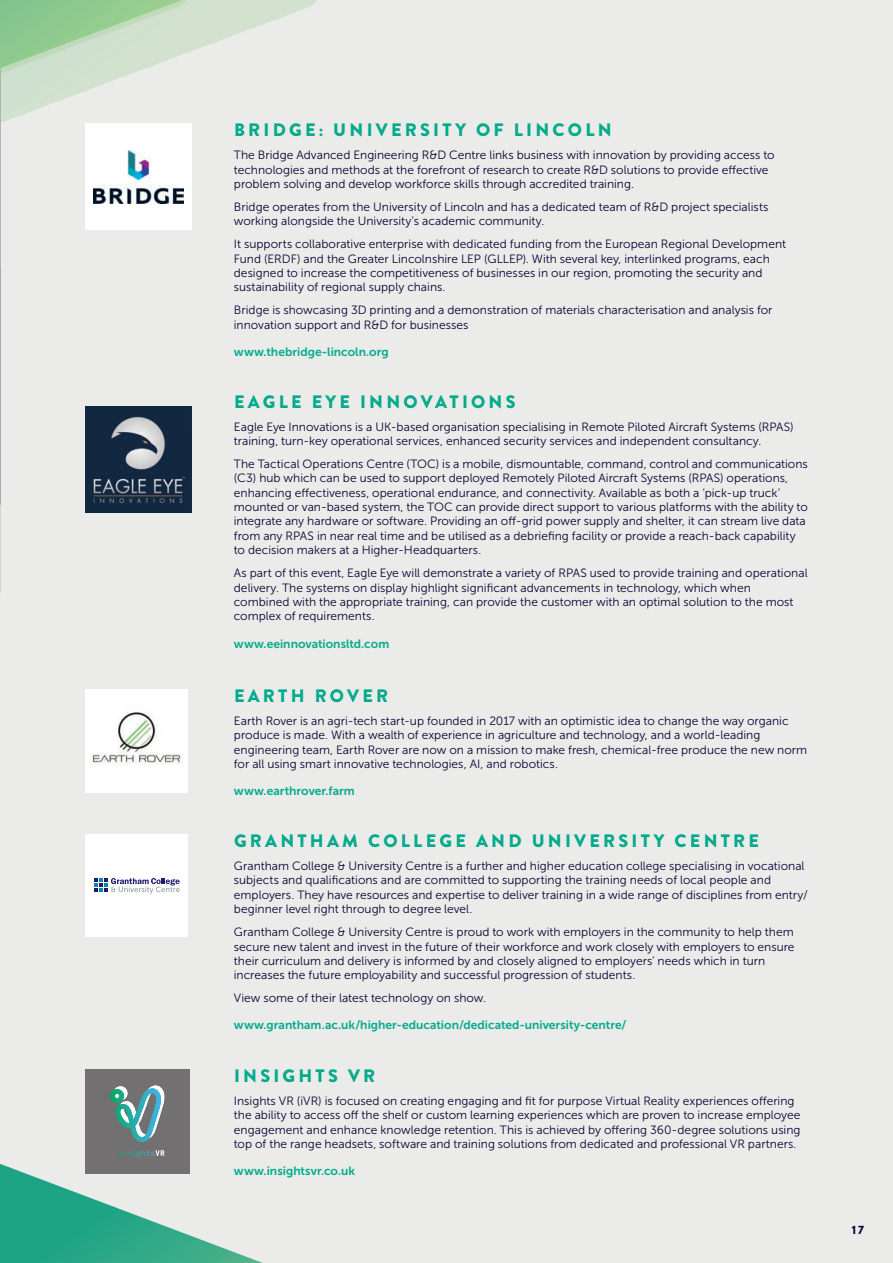
<style>
.page{position:relative;width:893px;height:1263px;background:#ebebea}
.page>*{position:absolute;margin:0;border:0;box-sizing:border-box;transform-origin:0 0}
.Exhibitor_Name_-_Dark_G{font:900 18px "Brandon Grotesque";letter-spacing:.18em;color:#00ab8b}
.Exhibitor_Body_Copy{font:12px/14.4px "Museo Sans 300";color:#0a0233}
.Web_Address{font:12px "Museo Sans 700";color:#00ab8b}
.Copy_Black_last_para{font:900 12px "Brandon Grotesque";color:#0a0233}
</style>
<div class="page">
<svg style="left:258px;top:0;width:59px;height:26px"></svg>
<svg style="left:0;top:0;width:258px;height:161px"></svg>
<img style="left:0;top:268px;width:1px;height:324px">
<div style="left:85px;top:124px;width:106px;height:106px;background:#fff"></div>
<img style="left:93px;top:150px;width:90px;height:54px">
<img style="left:85px;top:407px;width:106px;height:106px">
<div style="left:85px;top:689px;width:102px;height:103px;background:#fff"></div>
<img style="left:90px;top:712px;width:92px;height:52px">
<div style="left:85px;top:834px;width:102px;height:103px;background:#fff"></div>
<svg style="left:94px;top:878px;width:86px;height:16px"></svg>
<div style="left:85px;top:1069px;width:105px;height:105px;background:#727070"></div>
<svg style="left:110px;top:1085px;width:55px;height:57px"></svg>
<svg style="left:0;top:1150px;width:263px;height:113px"></svg>
<p class="Exhibitor_Name_-_Dark_G" style="left:234px;top:117px;width:379px">BRIDGE: UNIVERSITY OF LINCOLN</p>
<p class="Exhibitor_Body_Copy" style="left:234px;top:148px;width:542px">The Bridge Advanced Engineering R&amp;D Centre links business with innovation by providing access to technologies and methods at the forefront of research to create R&amp;D solutions to provide effective problem solving and develop workforce skills through accredited training.</p>
<p class="Exhibitor_Body_Copy" style="left:234px;top:200px;width:536px">Bridge operates from the University of Lincoln and has a dedicated team of R&amp;D project specialists working alongside the University’s academic community.</p>
<p class="Exhibitor_Body_Copy" style="left:234px;top:237px;width:554px">It supports collaborative enterprise with dedicated funding from the European Regional Development Fund (ERDF) and the Greater Lincolnshire LEP (GLLEP). With several key, interlinked programs, each designed to increase the competitiveness of businesses in our region, promoting the security and sustainability of regional supply chains.</p>
<p class="Exhibitor_Body_Copy" style="left:234px;top:303px;width:540px">Bridge is showcasing 3D printing and a demonstration of materials characterisation and analysis for innovation support and R&amp;D for businesses</p>
<p class="Web_Address" style="left:234px;top:345px;width:156px">www.thebridge-lincoln.org</p>
<p class="Exhibitor_Name_-_Dark_G" style="left:234px;top:389px;width:283px">EAGLE EYE INNOVATIONS</p>
<p class="Exhibitor_Body_Copy" style="left:234px;top:419px;width:561px">Eagle Eye Innovations is a UK-based organisation specialising in Remote Piloted Aircraft Systems (RPAS) training, turn-key operational services, enhanced security services and independent consultancy.</p>
<p class="Exhibitor_Body_Copy" style="left:234px;top:457px;width:575px">The Tactical Operations Centre (TOC) is a mobile, dismountable, command, control and communications (C3) hub which can be used to support deployed Remotely Piloted Aircraft Systems (RPAS) operations, enhancing effectiveness, operational endurance, and connectivity. Available as both a ‘pick-up truck’ mounted or van-based system, the TOC can provide direct support to various platforms with the ability to integrate any hardware or software. Providing an off-grid power supply and shelter, it can stream live data from any RPAS in near real time and be utilised as a debriefing facility or provide a reach-back capability to decision makers at a Higher-Headquarters.</p>
<p class="Exhibitor_Body_Copy" style="left:234px;top:566px;width:575px">As part of this event, Eagle Eye will demonstrate a variety of RPAS used to provide training and operational delivery. The systems on display highlight significant advancements in technology, which when combined with the appropriate training, can provide the customer with an optimal solution to the most complex of requirements.</p>
<p class="Web_Address" style="left:234px;top:637px;width:157px">www.eeinnovationsltd.com</p>
<p class="Exhibitor_Name_-_Dark_G" style="left:234px;top:683px;width:156px">EARTH ROVER</p>
<p class="Exhibitor_Body_Copy" style="left:234px;top:714px;width:575px">Earth Rover is an agri-tech start-up founded in 2017 with an optimistic idea to change the way organic produce is made. With a wealth of experience in agriculture and technology, and a world-leading engineering team, Earth Rover are now on a mission to make fresh, chemical-free produce the new norm for all using smart innovative technologies, AI, and robotics.</p>
<p class="Web_Address" style="left:234px;top:785px;width:122px">www.earthrover.farm</p>
<p class="Exhibitor_Name_-_Dark_G" style="left:234px;top:828px;width:527px">GRANTHAM COLLEGE AND UNIVERSITY CENTRE</p>
<p class="Exhibitor_Body_Copy" style="left:234px;top:859px;width:575px">Grantham College &amp; University Centre is a further and higher education college specialising in vocational subjects and qualifications and are committed to supporting the training needs of local people and employers. They have resources and expertise to deliver training in a wide range of disciplines from entry/ beginner level right through to degree level.</p>
<p class="Exhibitor_Body_Copy" style="left:234px;top:925px;width:562px">Grantham College &amp; University Centre is proud to work with employers in the community to help them secure new talent and invest in the future of their workforce and work closely with employers to ensure their curriculum and delivery is informed by and closely aligned to employers’ needs which in turn increases the future employability and successful progression of students.</p>
<p class="Exhibitor_Body_Copy" style="left:234px;top:991px;width:254px">View some of their latest technology on show.</p>
<p class="Web_Address" style="left:234px;top:1019px;width:394px">www.grantham.ac.uk/higher-education/dedicated-university-centre/</p>
<p class="Exhibitor_Name_-_Dark_G" style="left:234px;top:1063px;width:143px">INSIGHTS VR</p>
<p class="Exhibitor_Body_Copy" style="left:234px;top:1094px;width:568px">Insights VR (iVR) is focused on creating engaging and fit for purpose Virtual Reality experiences offering the ability to access off the shelf or custom learning experiences which are proven to increase employee engagement and enhance knowledge retention. This is achieved by offering 360-degree solutions using top of the range headsets, software and training solutions from dedicated and professional VR partners.</p>
<p class="Web_Address" style="left:234px;top:1164px;width:123px">www.insightsvr.co.uk</p>
<p class="Copy_Black_last_para" style="left:852px;top:1221px;width:14px">17</p>
</div>
